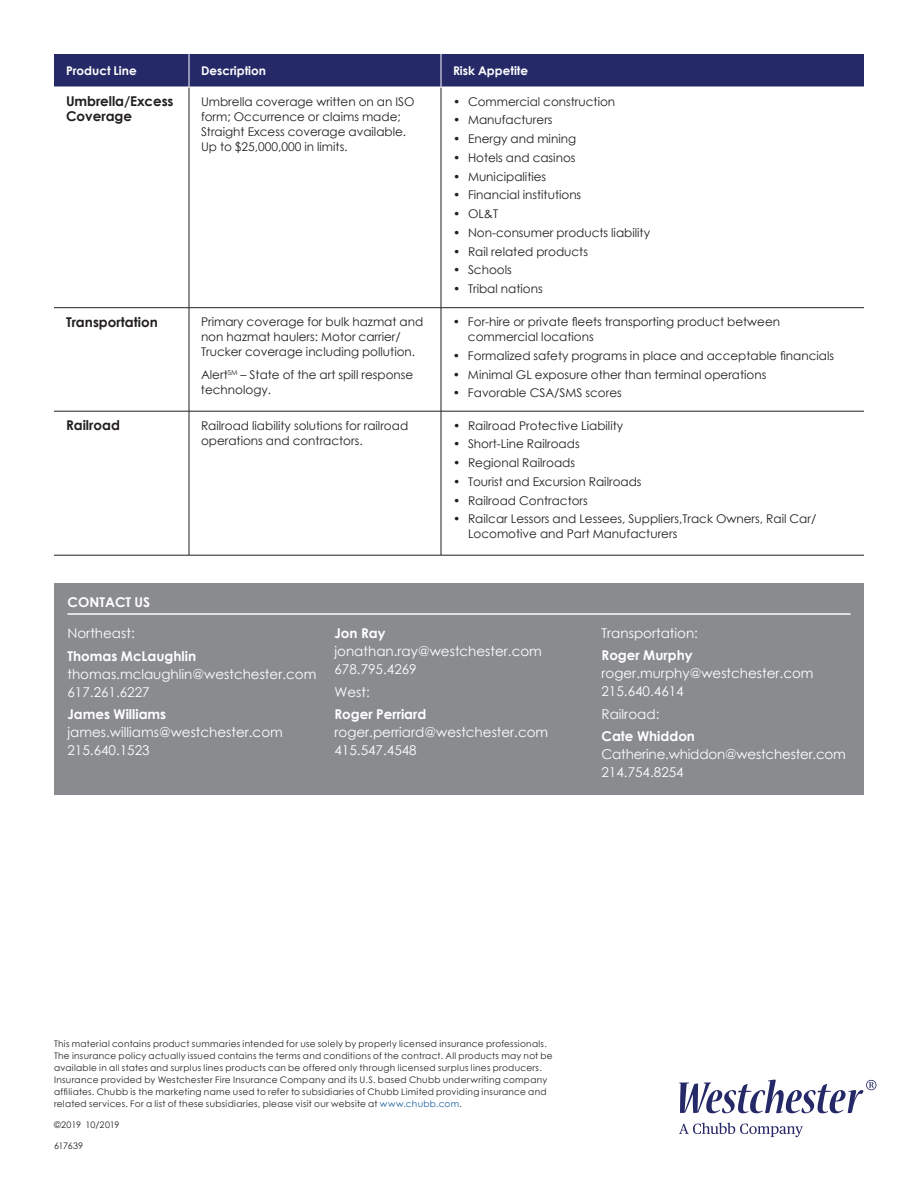
<style>
.page{position:relative;width:918px;height:1188px;background:#fff}
.page>*{position:absolute;margin:0;border:0;box-sizing:border-box;transform-origin:0 0}
.t1{font:13.5px/18px "Century Gothic";color:#fff}
.t2{font:700 13.5px "Century Gothic";color:#fff}
.t3{font:700 13.5px/15px "Century Gothic";color:#231f20}
.t4{font:12px/15px "Century Gothic";color:#231f20}
.t5{font:700 12px "Century Gothic";color:#fff}
.t6{font:9px/12px "Century Gothic";letter-spacing:.03em;color:#231f20}
.t7{font:9px "Century Gothic";letter-spacing:-.02em;color:#231f20}
.s1{color:#175d9e}
</style>
<div class="page">
<div style="left:54px;top:54px;width:810px;height:33px;background:#252967"></div>
<hr style="left:189px;top:87px;width:1px;height:221px;background:#231f20">
<hr style="left:441px;top:87px;width:1px;height:221px;background:#231f20">
<hr style="left:54px;top:307px;width:135px;height:1px;background:#231f20">
<hr style="left:189px;top:307px;width:252px;height:1px;background:#231f20">
<hr style="left:189px;top:308px;width:1px;height:103px;background:#231f20">
<hr style="left:441px;top:307px;width:423px;height:1px;background:#231f20">
<hr style="left:441px;top:308px;width:1px;height:103px;background:#231f20">
<hr style="left:54px;top:411px;width:135px;height:1px;background:#231f20">
<hr style="left:189px;top:411px;width:252px;height:1px;background:#231f20">
<hr style="left:189px;top:411px;width:1px;height:144px;background:#231f20">
<hr style="left:441px;top:411px;width:423px;height:1px;background:#231f20">
<hr style="left:441px;top:411px;width:1px;height:144px;background:#231f20">
<hr style="left:54px;top:555px;width:135px;height:1px;background:#231f20">
<hr style="left:189px;top:555px;width:252px;height:1px;background:#231f20">
<hr style="left:441px;top:555px;width:423px;height:1px;background:#231f20">
<hr style="left:189px;top:54px;width:1px;height:33px;background:#fff">
<hr style="left:441px;top:54px;width:1px;height:33px;background:#fff">
<hr style="left:189px;top:87px;width:252px;height:1px;background:#fff">
<hr style="left:441px;top:87px;width:423px;height:1px;background:#fff">
<svg style="left:679px;top:1123px;width:124px;height:14px"></svg>
<svg style="left:679px;top:1080px;width:197px;height:33px"></svg>
<div style="left:54px;top:583px;width:810px;height:211px;background:#898b8e"></div>
<hr style="left:68px;top:613px;width:782px;height:2px;background:#fff">
<p class="t5" style="left:66px;top:62px;width:72px">Product Line</p>
<p class="t5" style="left:201px;top:62px;width:67px">Description</p>
<p class="t5" style="left:453px;top:62px;width:77px">Risk Appetite</p>
<p class="t3" style="left:66px;top:93px;width:109px">Umbrella/Excess<br>Coverage</p>
<p class="t4" style="left:201px;top:94px;width:215px">Umbrella coverage written on an ISO form; Occurrence or claims made; Straight Excess coverage available.<br>Up to $25,000,000 in limits.</p>
<p class="t4" style="left:453px;top:94px;width:164px">• Commercial construction</p>
<p class="t4" style="left:453px;top:112px;width:101px">• Manufacturers</p>
<p class="t4" style="left:453px;top:131px;width:125px">• Energy and mining</p>
<p class="t4" style="left:453px;top:150px;width:124px">• Hotels and casinos</p>
<p class="t4" style="left:453px;top:169px;width:95px">• Municipalities</p>
<p class="t4" style="left:453px;top:187px;width:130px">• Financial institutions</p>
<p class="t4" style="left:453px;top:206px;width:47px">• OL&amp;T</p>
<p class="t4" style="left:453px;top:225px;width:199px">• Non-consumer products liability</p>
<p class="t4" style="left:453px;top:243px;width:137px">• Rail related products</p>
<p class="t4" style="left:453px;top:262px;width:60px">• Schools</p>
<p class="t4" style="left:453px;top:281px;width:91px">• Tribal nations</p>
<p class="t3" style="left:66px;top:314px;width:93px">Transportation</p>
<p class="t4" style="left:201px;top:314px;width:224px">Primary coverage for bulk hazmat and non hazmat haulers: Motor carrier/<br>Trucker coverage including pollution.</p>
<p class="t4" style="left:201px;top:367px;width:214px">Alert<sup>SM</sup> – State of the art spill response technology.</p>
<p class="t4" style="left:468px;top:314px;width:314px;text-indent:-15px">• For-hire or private fleets transporting product between commercial locations</p>
<p class="t4" style="left:453px;top:348px;width:383px">• Formalized safety programs in place and acceptable financials</p>
<p class="t4" style="left:453px;top:367px;width:315px">• Minimal GL exposure other than terminal operations</p>
<p class="t4" style="left:453px;top:385px;width:170px">• Favorable CSA/SMS scores</p>
<p class="t3" style="left:66px;top:417px;width:55px">Railroad</p>
<p class="t4" style="left:201px;top:418px;width:209px">Railroad liability solutions for railroad operations and contractors.</p>
<p class="t4" style="left:453px;top:418px;width:172px">• Railroad Protective Liability</p>
<p class="t4" style="left:453px;top:436px;width:128px">• Short-Line Railroads</p>
<p class="t4" style="left:453px;top:455px;width:124px">• Regional Railroads</p>
<p class="t4" style="left:453px;top:474px;width:190px">• Tourist and Excursion Railroads</p>
<p class="t4" style="left:453px;top:493px;width:136px">• Railroad Contractors</p>
<p class="t4" style="left:468px;top:511px;width:350px;text-indent:-15px">• Railcar Lessors and Lessees, Suppliers,Track Owners, Rail Car/<br>Locomotive and Part Manufacturers</p>
<p class="t2" style="left:68px;top:591px;width:84px">CONTACT US</p>
<p class="t1" style="left:68px;top:624px;width:69px">Northeast:</p>
<p class="t2" style="left:68px;top:645px;width:130px">Thomas McLaughlin</p>
<p class="t1" style="left:68px;top:664px;width:250px">thomas.mclaughlin@westchester.com<br>617.261.6227</p>
<p class="t2" style="left:68px;top:704px;width:100px">James Williams</p>
<p class="t1" style="left:68px;top:723px;width:217px">james.williams@westchester.com<br>215.640.1523</p>
<p class="t2" style="left:335px;top:623px;width:53px">Jon Ray</p>
<p class="t1" style="left:335px;top:642px;width:209px">jonathan.ray@westchester.com<br>678.795.4269</p>
<p class="t1" style="left:335px;top:682px;width:37px">West:</p>
<p class="t2" style="left:335px;top:704px;width:93px">Roger Perriard</p>
<p class="t1" style="left:335px;top:723px;width:215px">roger.perriard@westchester.com<br>415.547.4548</p>
<p class="t1" style="left:602px;top:624px;width:98px">Transportation:</p>
<p class="t2" style="left:602px;top:645px;width:93px">Roger Murphy</p>
<p class="t1" style="left:602px;top:664px;width:214px">roger.murphy@westchester.com<br>215.640.4614</p>
<p class="t1" style="left:602px;top:705px;width:59px">Railroad:</p>
<p class="t2" style="left:602px;top:726px;width:95px">Cate Whiddon</p>
<p class="t1" style="left:602px;top:745px;width:246px">Catherine.whiddon@westchester.com<br>214.754.8254</p>
<p class="t6" style="left:54px;top:1038px;width:500px">This material contains product summaries intended for use solely by properly licensed insurance professionals.<br>The insurance policy actually issued contains the terms and conditions of the contract. All products may not be available in all states and surplus lines products can be offered only through licensed surplus lines producers.<br>Insurance provided by Westchester Fire Insurance Company and its U.S. based Chubb underwriting company affiliates. Chubb is the marketing name used to refer to subsidiaries of Chubb Limited providing insurance and related services. For a list of these subsidiaries, please visit our website at <span class="s1">www.chubb.com</span>.</p>
<p class="t7" style="left:54px;top:1119px;width:67px">©2019 10/2019</p>
<p class="t6" style="left:54px;top:1140px;width:31px">617639</p>
</div>
